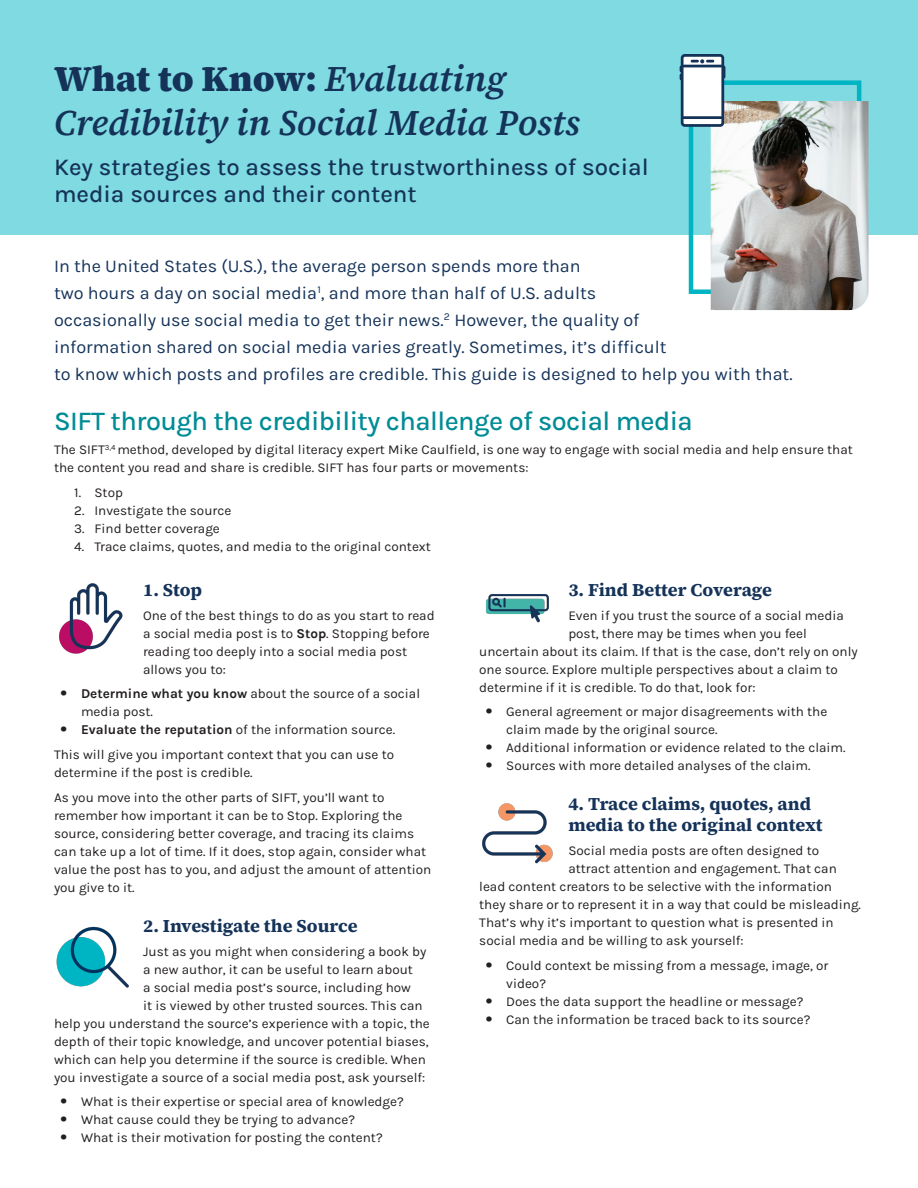
<style>
.page{position:relative;width:918px;height:1188px;background:#fff}
.page>*{position:absolute;margin:0;border:0;box-sizing:border-box;transform-origin:0 0}
.t1{font:italic 600 36px/43.5px "Source Serif 4";color:#153359}
.t2{font:500 27px "Karla";letter-spacing:-.02em;color:#008c96}
.Subtitle{font:500 24px/27px "Karla";color:#153359}
.Intrograph{font:18px/27px "Karla";color:#153359}
.t3{font:700 18px/21px "Source Serif 4";color:#153359}
.p1_small{font:13.5px/18px "Karla";color:#231f20}
.s1{font-weight:900;font-style:normal}
.s2{font-weight:700}
.s3{font-weight:800}
</style>
<div class="page">
<div style="left:0;top:0;width:918px;height:235px;background:#7fdae1"></div>
<img style="left:711px;top:101px;width:157px;height:209px">
<div style="left:681px;top:54px;width:43px;height:73px;border:3px solid #153359;border-radius:3px"></div>
<svg style="left:680px;top:59px;width:184px;height:237px"></svg>
<img style="left:59px;top:583px;width:64px;height:71px">
<img style="left:56px;top:926px;width:73px;height:62px">
<img style="left:485px;top:594px;width:64px;height:29px">
<img style="left:482px;top:803px;width:71px;height:61px">
<p class="t1" style="left:54px;top:57px;width:528px"><span class="s1">What to Know:</span> Evaluating<br>Credibility in Social Media Posts</p>
<p class="Subtitle" style="left:54px;top:153px;width:596px">Key strategies to assess the trustworthiness of social media sources and their content</p>
<p class="Intrograph" style="left:54px;top:252px;width:740px">In the United States (U.S.), the average person spends more than<br>two hours a day on social media<sup>1</sup>, and more than half of U.S. adults<br>occasionally use social media to get their news.<sup>2</sup> However, the quality of<br>information shared on social media varies greatly. Sometimes, it’s difficult<br>to know which posts and profiles are credible. This guide is designed to help you with that.</p>
<h2 class="t2" style="left:54px;top:404px;width:640px">SIFT through the credibility challenge of social media</h2>
<p class="p1_small" style="left:54px;top:440px;width:800px">The SIFT<sup>3,4</sup> method, developed by digital literacy expert Mike Caulfield, is one way to engage with social media and help ensure that the content you read and share is credible. SIFT has four parts or movements:</p>
<p class="p1_small" style="left:74px;top:483px;width:50px">1. Stop</p>
<p class="p1_small" style="left:74px;top:501px;width:159px">2. Investigate the source</p>
<p class="p1_small" style="left:74px;top:519px;width:147px">3. Find better coverage</p>
<p class="p1_small" style="left:74px;top:537px;width:358px">4. Trace claims, quotes, and media to the original context</p>
<h3 class="t3" style="left:143px;top:579px;width:61px">1. Stop</h3>
<p class="p1_small" style="left:143px;top:606px;width:293px">One of the best things to do as you start to read a social media post is to <span class="s2">Stop</span>. Stopping before reading too deeply into a social media post allows you to:</p>
<p class="p1_small" style="left:81px;top:685px;width:341px;text-indent:-20px"><span class="s3">•</span> <span class="s2">Determine what you know</span> about the source of a social media post.</p>
<p class="p1_small" style="left:61px;top:721px;width:336px"><span class="s3">•</span> <span class="s2">Evaluate the reputation</span> of the information source.</p>
<p class="p1_small" style="left:54px;top:745px;width:342px">This will give you important context that you can use to determine if the post is credible.</p>
<p class="p1_small" style="left:54px;top:788px;width:379px">As you move into the other parts of SIFT, you’ll want to remember how important it can be to Stop. Exploring the source, considering better coverage, and tracing its claims can take up a lot of time. If it does, stop again, consider what value the post has to you, and adjust the amount of attention you give to it.</p>
<h3 class="t3" style="left:143px;top:915px;width:216px">2. Investigate the Source</h3>
<p class="p1_small" style="left:143px;top:942px;width:285px">Just as you might when considering a book by</p>
<p class="p1_small" style="left:143px;top:960px;width:271px">a new author, it can be useful to learn about</p>
<p class="p1_small" style="left:143px;top:978px;width:269px">a social media post’s source, including how</p>
<p class="p1_small" style="left:143px;top:996px;width:281px">it is viewed by other trusted sources. This can</p>
<p class="p1_small" style="left:54px;top:1014px;width:377px">help you understand the source’s experience with a topic, the</p>
<p class="p1_small" style="left:54px;top:1032px;width:376px">depth of their topic knowledge, and uncover potential biases,</p>
<p class="p1_small" style="left:54px;top:1050px;width:374px">which can help you determine if the source is credible. When</p>
<p class="p1_small" style="left:54px;top:1068px;width:373px">you investigate a source of a social media post, ask yourself:</p>
<p class="p1_small" style="left:61px;top:1093px;width:345px"><span class="s3">•</span> What is their expertise or special area of knowledge?</p>
<p class="p1_small" style="left:61px;top:1111px;width:296px"><span class="s3">•</span> What cause could they be trying to advance?</p>
<p class="p1_small" style="left:61px;top:1129px;width:324px"><span class="s3">•</span> What is their motivation for posting the content?</p>
<h3 class="t3" style="left:568px;top:579px;width:205px">3. Find Better Coverage</h3>
<p class="p1_small" style="left:568px;top:606px;width:277px">Even if you trust the source of a social media</p>
<p class="p1_small" style="left:568px;top:624px;width:240px">post, there may be times when you feel</p>
<p class="p1_small" style="left:479px;top:642px;width:380px">uncertain about its claim. If that is the case, don’t rely on only</p>
<p class="p1_small" style="left:479px;top:660px;width:360px">one source. Explore multiple perspectives about a claim to</p>
<p class="p1_small" style="left:479px;top:678px;width:278px">determine if it is credible. To do that, look for:</p>
<p class="p1_small" style="left:506px;top:703px;width:323px;text-indent:-20px"><span class="s3">•</span> General agreement or major disagreements with the claim made by the original source.</p>
<p class="p1_small" style="left:486px;top:739px;width:361px"><span class="s3">•</span> Additional information or evidence related to the claim.</p>
<p class="p1_small" style="left:486px;top:757px;width:326px"><span class="s3">•</span> Sources with more detailed analyses of the claim.</p>
<h3 class="t3" style="left:568px;top:793px;width:256px">4. Trace claims, quotes, and media to the original context</h3>
<p class="p1_small" style="left:568px;top:841px;width:252px">Social media posts are often designed to</p>
<p class="p1_small" style="left:568px;top:859px;width:270px">attract attention and engagement. That can</p>
<p class="p1_small" style="left:479px;top:877px;width:354px">lead content creators to be selective with the information</p>
<p class="p1_small" style="left:479px;top:895px;width:383px">they share or to represent it in a way that could be misleading.</p>
<p class="p1_small" style="left:479px;top:913px;width:356px">That’s why it’s important to question what is presented in</p>
<p class="p1_small" style="left:479px;top:931px;width:266px">social media and be willing to ask yourself:</p>
<p class="p1_small" style="left:506px;top:956px;width:324px;text-indent:-20px"><span class="s3">•</span> Could context be missing from a message, image, or video?</p>
<p class="p1_small" style="left:486px;top:992px;width:319px"><span class="s3">•</span> Does the data support the headline or message?</p>
<p class="p1_small" style="left:486px;top:1010px;width:326px"><span class="s3">•</span> Can the information be traced back to its source?</p>
</div>
